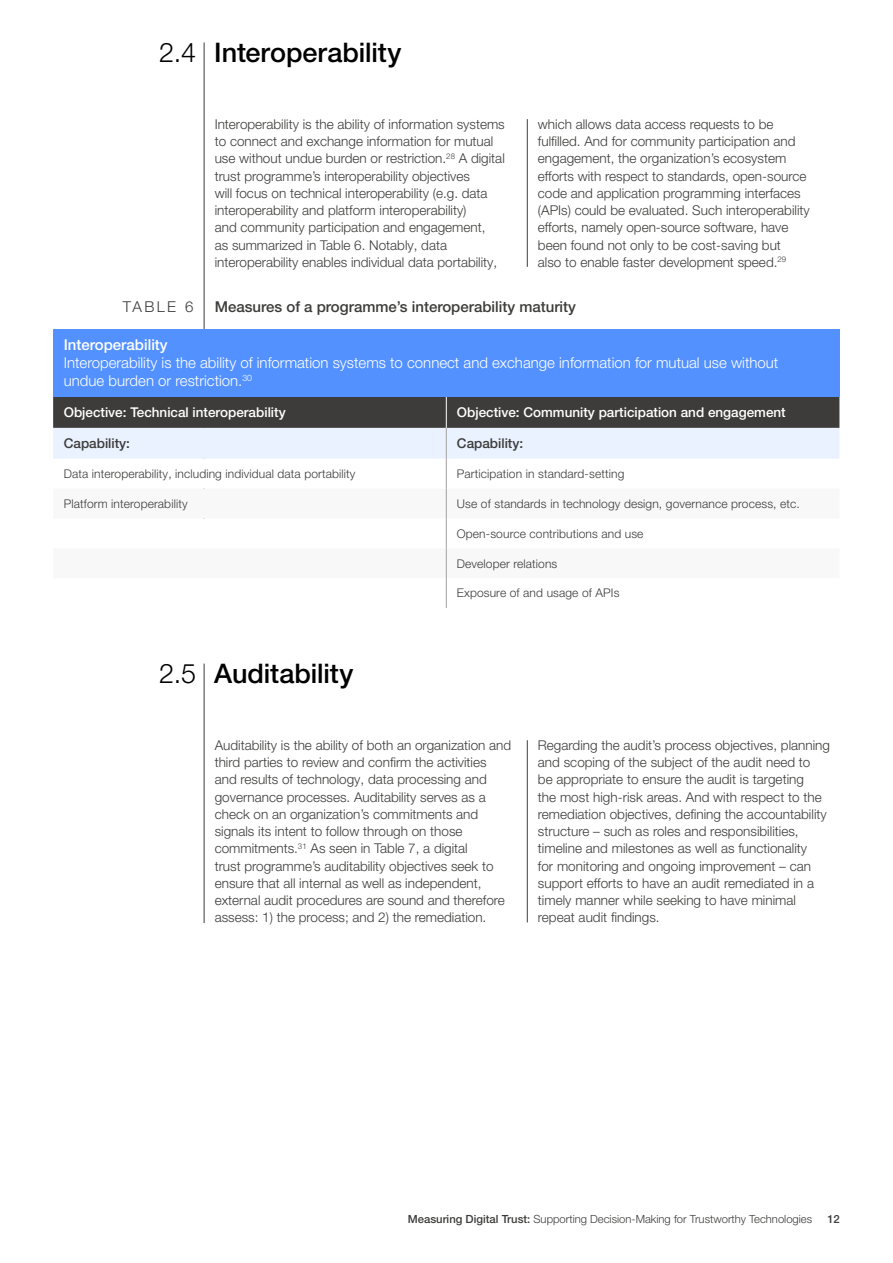
<style>
.page{position:relative;width:893px;height:1263px;background:#fff}
.page>*{position:absolute;margin:0;border:0;box-sizing:border-box;transform-origin:0 0}
.t1{font:500 27px "Helvetica Neue LT Pro";letter-spacing:-.005em;color:#000}
.t2{font:300 15px/18px "Helvetica Neue LT Pro";color:#fff}
.t3{font:500 15px "Helvetica Neue LT Pro";color:#3c3c3b}
.t4{font:500 15px "Helvetica Neue LT Pro";color:#fff}
.t5{font:300 15px "Helvetica Neue LT Pro";letter-spacing:.16em;color:#3c3c3b}
.t6{font:300 13.5px/17.2px "Helvetica Neue LT Pro";color:#3c3c3b}
.t7{font:500 13.5px "Helvetica Neue LT Pro";color:#fff}
.t8{font:500 13.5px "Helvetica Neue LT Pro";color:#3d3c3b}
.t9{font:300 12px "Helvetica Neue LT Pro";letter-spacing:.01em;color:#3c3c3b}
.t10{font:300 11.25px "Helvetica Neue LT Pro";color:#3c3c3b}
.t11{font:500 11.25px "Helvetica Neue LT Pro";color:#3c3c3b}
.s1{font-weight:300}
.s2{font-weight:500}
</style>
<div class="page">
<hr style="left:204px;top:43px;width:1px;height:500px;background:#3c3c3b">
<hr style="left:527px;top:119px;width:1px;height:148px;background:#3c3c3b">
<div style="left:53px;top:329px;width:786px;height:68px;background:#5291ff"></div>
<svg style="left:53px;top:397px;width:786px;height:62px;background:#94979d"></svg>
<hr style="left:446px;top:397px;width:1px;height:31px;background:#fff">
<hr style="left:446px;top:428px;width:1px;height:31px;background:#a4a0a0">
<hr style="left:446px;top:459px;width:1px;height:30px;background:#a4a0a0">
<svg style="left:446px;top:489px;width:1px;height:29px"></svg>
<hr style="left:446px;top:518px;width:1px;height:30px;background:#a4a0a0">
<hr style="left:446px;top:548px;width:1px;height:30px;background:#a4a0a0">
<hr style="left:446px;top:578px;width:1px;height:30px;background:#a4a0a0">
<hr style="left:204px;top:664px;width:1px;height:259px;background:#3c3c3b">
<hr style="left:527px;top:740px;width:1px;height:182px;background:#3c3c3b">
<h1 class="t1" style="left:159px;top:36px;width:244px"><span class="s1">2.4</span> Interoperability</h1>
<p class="t6" style="left:215px;top:115px;width:292px">Interoperability is the ability of information systems to connect and exchange information for mutual use without undue burden or restriction.<sup>28</sup> A digital trust programme’s interoperability objectives<br>will focus on technical interoperability (e.g. data interoperability and platform interoperability)<br>and community participation and engagement,<br>as summarized in Table 6. Notably, data interoperability enables individual data portability,</p>
<p class="t6" style="left:538px;top:115px;width:273px">which allows data access requests to be fulfilled. And for community participation and engagement, the organization’s ecosystem efforts with respect to standards, open-source code and application programming interfaces (APIs) could be evaluated. Such interoperability efforts, namely open-source software, have been found not only to be cost-saving but<br>also to enable faster development speed.<sup>29</sup></p>
<p class="t5" style="left:123px;top:297px;width:72px">TABLE 6</p>
<p class="t3" style="left:215px;top:298px;width:363px">Measures of a programme’s interoperability maturity</p>
<p class="t4" style="left:64px;top:336px;width:105px">Interoperability</p>
<p class="t2" style="left:64px;top:354px;width:716px">Interoperability is the ability of information systems to connect and exchange information for mutual use without undue burden or restriction.<sup>30</sup></p>
<p class="t7" style="left:64px;top:404px;width:223px">Objective: Technical interoperability</p>
<p class="t7" style="left:457px;top:404px;width:330px">Objective: Community participation and engagement</p>
<p class="t8" style="left:64px;top:435px;width:68px">Capability:</p>
<p class="t8" style="left:457px;top:435px;width:68px">Capability:</p>
<p class="t9" style="left:64px;top:466px;width:293px">Data interoperability, including individual data portability</p>
<p class="t9" style="left:457px;top:466px;width:169px">Participation in standard-setting</p>
<p class="t9" style="left:64px;top:496px;width:125px">Platform interoperability</p>
<p class="t9" style="left:457px;top:496px;width:344px">Use of standards in technology design, governance process, etc.</p>
<p class="t9" style="left:457px;top:526px;width:188px">Open-source contributions and use</p>
<p class="t9" style="left:457px;top:556px;width:102px">Developer relations</p>
<p class="t9" style="left:457px;top:586px;width:164px">Exposure of and usage of APIs</p>
<h1 class="t1" style="left:159px;top:657px;width:196px"><span class="s1">2.5</span> Auditability</h1>
<p class="t6" style="left:215px;top:736px;width:298px">Auditability is the ability of both an organization and third parties to review and confirm the activities and results of technology, data processing and governance processes. Auditability serves as a check on an organization’s commitments and signals its intent to follow through on those commitments.<sup>31</sup> As seen in Table 7, a digital<br>trust programme’s auditability objectives seek to ensure that all internal as well as independent, external audit procedures are sound and therefore assess: 1) the process; and 2) the remediation.</p>
<p class="t6" style="left:538px;top:736px;width:294px">Regarding the audit’s process objectives, planning and scoping of the subject of the audit need to<br>be appropriate to ensure the audit is targeting<br>the most high-risk areas. And with respect to the remediation objectives, defining the accountability structure – such as roles and responsibilities, timeline and milestones as well as functionality<br>for monitoring and ongoing improvement – can support efforts to have an audit remediated in a timely manner while seeking to have minimal repeat audit findings.</p>
<p class="t10" style="left:408px;top:1212px;width:406px"><span class="s2">Measuring Digital Trust:</span> Supporting Decision-Making for Trustworthy Technologies</p>
<p class="t11" style="left:827px;top:1212px;width:14px">12</p>
</div>
